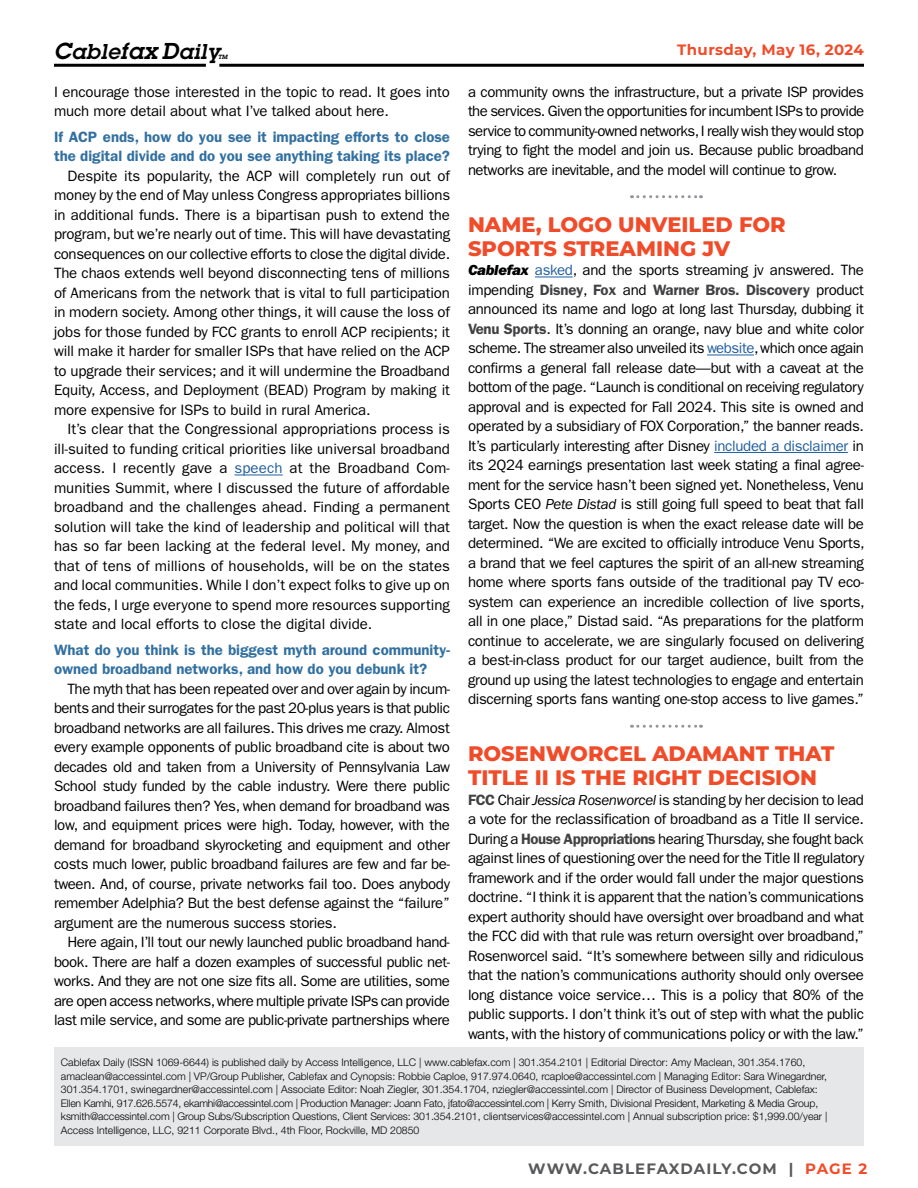
<style>
.page{position:relative;width:918px;height:1188px;background:#fff}
.page>*{position:absolute;margin:0;border:0;box-sizing:border-box;transform-origin:0 0}
.t1{font:800 21px/24px "Montserrat";color:#f04c2a}
.t2{font:italic 600 21px "Lubalin Graph Std";letter-spacing:.03em;color:#000}
.t3{font:15px/19.5px "ITC Franklin Gothic Std";letter-spacing:-.02em;color:#000;text-align:justify}
.t4{font:600 15px/19.5px "ITC Franklin Gothic Std";color:#3270a1}
.t5{font:700 15px "Montserrat";letter-spacing:.075em;color:#58595b}
.t6{font:700 15px "Montserrat";letter-spacing:.025em;color:#f04c2a}
.t7{font:300 10.5px/13.5px "Helvetica Neue LT Std";color:#000}
.t8{font:italic 600 6px "Lubalin Graph Std";color:#000}
.s1{font-size:22.5px}
.s2{color:#215e9e}
.s3{font-family:"ITC Franklin Gothic Std Hvy It"}
.s4{font-weight:600;color:#414042}
.s5{font-style:italic}
.s6{color:#f04c2a}
</style>
<div class="page">
<div style="left:54px;top:1047px;width:810px;height:98px;background:#e6e7e8"></div>
<hr style="left:219px;top:64px;width:645px;height:3px;background:#000">
<hr style="left:54px;top:64px;width:152px;height:3px;background:#000">
<hr style="left:235px;top:475px;width:48px;height:1px;background:#215e9e">
<svg style="left:632px;top:195px;width:69px;height:3px"></svg>
<hr style="left:535px;top:277px;width:38px;height:1px;background:#215e9e">
<hr style="left:707px;top:355px;width:47px;height:1px;background:#215e9e">
<hr style="left:714px;top:452px;width:134px;height:1px;background:#215e9e">
<svg style="left:632px;top:725px;width:69px;height:3px"></svg>
<h1 class="t2" style="left:54px;top:38px;width:167px"><span class="s1">C</span>able<span class="s1">fax D</span>aily</h1>
<p class="t8" style="left:218px;top:53px;width:11px">TM</p>
<p class="t6" style="left:677px;top:39px;width:188px">Thursday, May 16, 2024</p>
<p class="t3" style="left:54px;top:82px;width:397px">I encourage those interested in the topic to read. It goes into much more detail about what I’ve talked about here.</p>
<p class="t4" style="left:54px;top:127px;width:398px">If ACP ends, how do you see it impacting efforts to close the digital divide and do you see anything taking its place?</p>
<p class="t3" style="left:54px;top:166px;width:398px;text-indent:14px">Despite its popularity, the ACP will completely run out of money by the end of May unless Congress appropriates billions in additional funds. There is a bipartisan push to extend the program, but we’re nearly out of time. This will have devastating consequences on our collective efforts to close the digital divide.<br>The chaos extends well beyond disconnecting tens of millions of Americans from the network that is vital to full participation in modern society. Among other things, it will cause the loss of jobs for those funded by FCC grants to enroll ACP recipients; it will make it harder for smaller ISPs that have relied on the ACP to upgrade their services; and it will undermine the Broadband Equity, Access, and Deployment (BEAD) Program by making it more expensive for ISPs to build in rural America.</p>
<p class="t3" style="left:54px;top:420px;width:398px;text-indent:14px">It’s clear that the Congressional appropriations process is ill-suited to funding critical priorities like universal broadband access. I recently gave a <span class="s2">speech</span> at the Broadband Com&shy;munities Summit, where I discussed the future of affordable broadband and the challenges ahead. Finding a permanent solution will take the kind of leadership and political will that has so far been lacking at the federal level. My money, and that of tens of millions of households, will be on the states and local communities. While I don’t expect folks to give up on the feds, I urge everyone to spend more resources supporting state and local efforts to close the digital divide.</p>
<p class="t4" style="left:54px;top:640px;width:398px">What do you think is the biggest myth around community&shy;owned broadband networks, and how do you debunk it?</p>
<p class="t3" style="left:54px;top:679px;width:398px;text-indent:14px">The myth that has been repeated over and over again by incum&shy;bents and their surrogates for the past 20-plus years is that public broadband networks are all failures. This drives me crazy. Almost every example opponents of public broadband cite is about two decades old and taken from a University of Pennsylvania Law School study funded by the cable industry. Were there public broadband failures then? Yes, when demand for broadband was low, and equipment prices were high. Today, however, with the demand for broadband skyrocketing and equipment and other costs much lower, public broadband failures are few and far be&shy;tween. And, of course, private networks fail too. Does anybody remember Adelphia? But the best defense against the “failure” argument are the numerous success stories.</p>
<p class="t3" style="left:54px;top:933px;width:398px;text-indent:14px">Here again, I’ll tout our newly launched public broadband hand&shy;book. There are half a dozen examples of successful public net&shy;works. And they are not one size fits all. Some are utilities, some are open access networks, where multiple private ISPs can provide last mile service, and some are public-private partnerships where</p>
<p class="t3" style="left:468px;top:82px;width:398px">a community owns the infrastructure, but a private ISP provides the services. Given the opportunities for incumbent ISPs to provide service to community-owned networks, I really wish they would stop trying to fight the model and join us. Because public broadband networks are inevitable, and the model will continue to grow.</p>
<h1 class="t1" style="left:468px;top:211px;width:319px">NAME, LOGO UNVEILED FOR<br>SPORTS STREAMING JV</h1>
<p class="t3" style="left:468px;top:261px;width:398px"><span class="s3">Cablefax</span> <span class="s2">asked</span>, and the sports streaming jv answered. The impending <span class="s4">Disney</span>, <span class="s4">Fox</span> and <span class="s4">Warner Bros. Discovery</span> product announced its name and logo at long last Thursday, dubbing it <span class="s4">Venu Sports</span>. It’s donning an orange, navy blue and white color scheme. The streamer also unveiled its <span class="s2">website</span>, which once again confirms a general fall release date—but with a caveat at the bottom of the page. “Launch is conditional on receiving regulatory approval and is expected for Fall 2024. This site is owned and operated by a subsidiary of FOX Corporation,” the banner reads.<br>It’s particularly interesting after Disney <span class="s2">included a disclaimer</span> in its 2Q24 earnings presentation last week stating a final agree&shy;ment for the service hasn’t been signed yet. Nonetheless, Venu Sports CEO <span class="s5">Pete Distad</span> is still going full speed to beat that fall target. Now the question is when the exact release date will be determined. “We are excited to officially introduce Venu Sports, a brand that we feel captures the spirit of an all-new streaming home where sports fans outside of the traditional pay TV eco&shy;system can experience an incredible collection of live sports, all in one place,” Distad said. “As preparations for the platform continue to accelerate, we are singularly focused on delivering a best-in-class product for our target audience, built from the ground up using the latest technologies to engage and entertain discerning sports fans wanting one-stop access to live games.”</p>
<h1 class="t1" style="left:468px;top:741px;width:368px">ROSENWORCEL ADAMANT THAT<br>TITLE II IS THE RIGHT DECISION</h1>
<p class="t3" style="left:468px;top:790px;width:398px"><span class="s4">FCC</span> Chair <span class="s5">Jessica Rosenworcel</span> is standing by her decision to lead a vote for the reclassification of broadband as a Title II service.<br>During a <span class="s4">House Appropriations</span> hearing Thursday, she fought back against lines of questioning over the need for the Title II regulatory framework and if the order would fall under the major questions doctrine. “I think it is apparent that the nation’s communications expert authority should have oversight over broadband and what the FCC did with that rule was return oversight over broadband,” Rosenworcel said. “It’s somewhere between silly and ridiculous that the nation’s communications authority should only oversee long distance voice service… This is a policy that 80% of the public supports. I don’t think it’s out of step with what the public wants, with the history of communications policy or with the law.”</p>
<p class="t7" style="left:61px;top:1055px;width:768px">Cablefax Daily (ISSN 1069-6644) is published daily by Access Intelligence, LLC | www.cablefax.com | 301.354.2101 | Editorial Director: Amy Maclean, 301.354.1760, amaclean@accessintel.com | VP/Group Publisher, Cablefax and Cynopsis: Robbie Caploe, 917.974.0640, rcaploe@accessintel.com | Managing Editor: Sara Winegardner, 301.354.1701, swinegardner@accessintel.com | Associate Editor: Noah Ziegler, 301.354.1704, nziegler@accessintel.com | Director of Business Development, Cablefax:<br>Ellen Kamhi, 917.626.5574, ekamhi@accessintel.com | Production Manager: Joann Fato, jfato@accessintel.com | Kerry Smith, Divisional President, Marketing &amp; Media Group, ksmith@accessintel.com | Group Subs/Subscription Questions, Client Services: 301.354.2101, clientservices@accessintel.com | Annual subscription price: $1,999.00/year | Access Intelligence, LLC, 9211 Corporate Blvd., 4th Floor, Rockville, MD 20850</p>
<p class="t5" style="left:528px;top:1158px;width:341px">WWW.CABLEFAXDAILY.COM | <span class="s6">PAGE 2</span></p>
</div>
